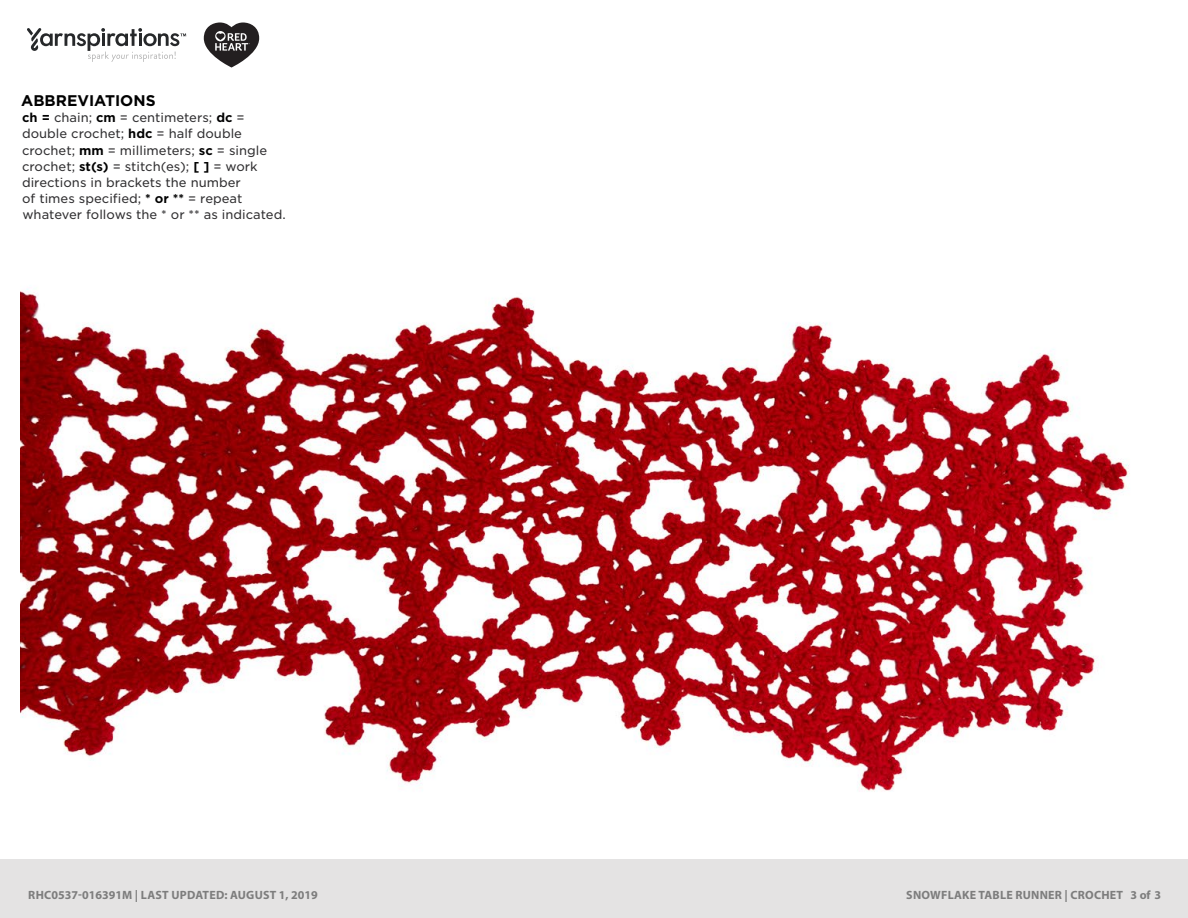
<style>
.page{position:relative;width:1188px;height:918px;background:#fff}
.page>*{position:absolute;margin:0;border:0;box-sizing:border-box;transform-origin:0 0}
.t1{font:700 15.45px "Gotham";color:#000}
.t2{font:12.3px/16.2px "Gotham S Sm";color:#302f31}
.t3{font:700 12px "Myriad Pro";letter-spacing:.02em;color:#7d7d7d}
.s1{font-weight:700;color:#000}
</style>
<div class="page">
<img style="left:21px;top:289px;width:1109px;height:503px">
<div style="left:0;top:860px;width:1188px;height:58px;background:#e4e3e3"></div>
<svg style="left:27px;top:28px;width:159px;height:34px"></svg>
<svg style="left:204px;top:22px;width:55px;height:46px"></svg>
<p class="t1" style="left:21px;top:90px;width:136px">ABBREVIATIONS</p>
<p class="t2" style="left:22px;top:109px;width:265px"><span class="s1">ch =</span> chain; <span class="s1">cm</span> = centimeters; <span class="s1">dc</span> = double crochet; <span class="s1">hdc</span> = half double crochet; <span class="s1">mm</span> = millimeters; <span class="s1">sc</span> = single crochet; <span class="s1">st(s)</span> = stitch(es); <span class="s1">[ ]</span> = work directions in brackets the number<br>of times specified; <span class="s1">* or **</span> = repeat whatever follows the * or ** as indicated.</p>
<p class="t3" style="left:28px;top:887px;width:291px">RHC0537-016391M | LAST UPDATED: AUGUST 1, 2019</p>
<p class="t3" style="left:906px;top:887px;width:256px">SNOWFLAKE TABLE RUNNER | CROCHET 3 of 3</p>
</div>
